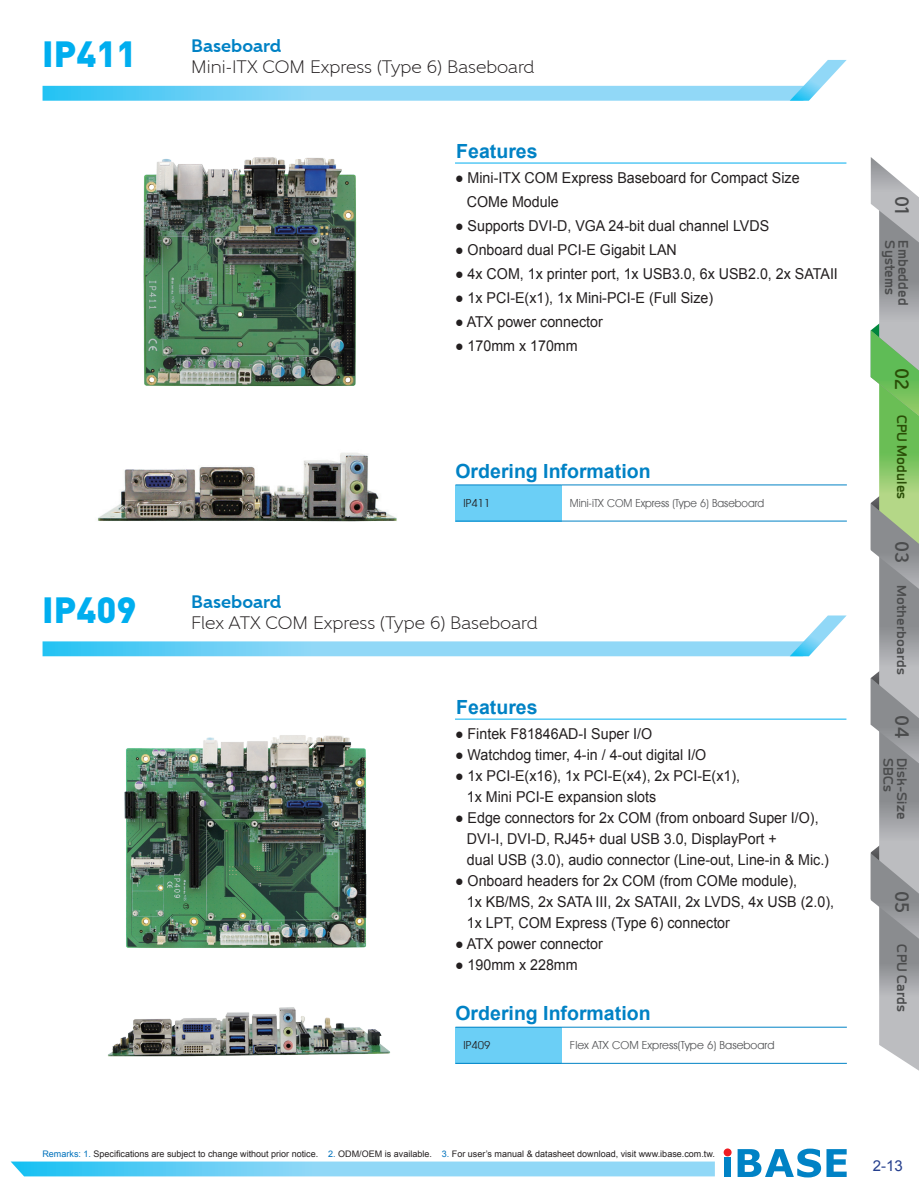
<style>
.page{position:relative;width:919px;height:1191px;background:#fff}
.page>*{position:absolute;margin:0;border:0;box-sizing:border-box;transform-origin:0 0}
.t1{font:900 36px "DIN Pro";color:#00aeef}
.t2{font:700 19.5px "Arial";color:#0082c5}
.t3{font:500 19.5px "Gentleman 700";color:#4b4c4d}
.t4{font:500 19.5px "Gentleman 700";color:#2a4e06}
.t5{font:300 18px "Gentleman 400";color:#231f20}
.t6{font:700 18px "Labrador A";letter-spacing:.01em;color:#4b4c4d}
.t7{font:700 18px "Gentleman 800";color:#0082c5}
.t8{font:700 18px "Labrador A";letter-spacing:.01em;color:#2a4e06}
.t9{font:700 16.95px "Labrador A";letter-spacing:.01em;color:#4b4c4d;scale:1.06 1}
.t10{font:15px/21px "Arial";color:#231f20;scale:.95 1}
.t11{font:15px "Arial";color:#253f8e}
.t12{font:13.5px "Avant Garde T.";color:#57585a;scale:.95 1}
.t13{font:13.5px "Avant Garde T.";color:#57585a}
.t14{font:13.5px "Avant Garde T.";color:#231f20}
.t15{font:9px "Arial";color:#231f20}
.s1{color:#0072bc}
</style>
<div class="page">
<svg style="left:11px;top:1161px;width:703px;height:15px;background:#7ed4f6"></svg>
<div style="left:722px;top:1147px;width:11px;height:10px;border:3px solid #fff;border-radius:50%"></div>
<div style="left:724px;top:1157px;width:7px;height:20px;background:#0082c5"></div>
<svg style="left:737px;top:1148px;width:110px;height:30px"></svg>
<div style="left:723px;top:1148px;width:8px;height:8px;background:#ee1d23;border-radius:50%"></div>
<svg style="left:43px;top:60px;width:803px;height:41px"></svg>
<svg style="left:43px;top:615px;width:803px;height:41px"></svg>
<div style="left:455px;top:1027px;width:106px;height:36px;background:#6bcff6"></div>
<hr style="left:455px;top:1027px;width:106px;height:1px;background:#0082c5">
<hr style="left:561px;top:1027px;width:285px;height:1px;background:#0082c5">
<hr style="left:455px;top:1063px;width:106px;height:1px;background:#0082c5">
<hr style="left:561px;top:1063px;width:285px;height:1px;background:#0082c5">
<div style="left:455px;top:485px;width:106px;height:36px;background:#6bcff6"></div>
<hr style="left:455px;top:484px;width:106px;height:1px;background:#0082c5">
<hr style="left:561px;top:484px;width:285px;height:1px;background:#0082c5">
<hr style="left:455px;top:521px;width:106px;height:1px;background:#0082c5">
<hr style="left:561px;top:521px;width:285px;height:1px;background:#0082c5">
<hr style="left:455px;top:719px;width:391px;height:1px;background:#00aeef">
<hr style="left:455px;top:163px;width:391px;height:1px;background:#00aeef">
<img style="left:98px;top:453px;width:299px;height:69px">
<img style="left:143px;top:157px;width:214px;height:230px">
<img style="left:124px;top:735px;width:243px;height:213px">
<img style="left:108px;top:1007px;width:283px;height:50px">
<svg style="left:870px;top:157px;width:48px;height:913px"></svg>
<h1 class="t1" style="left:42px;top:30px;width:96px">IP411</h1>
<h1 class="t1" style="left:42px;top:585px;width:96px">IP409</h1>
<p class="t7" style="left:191px;top:35px;width:92px">Baseboard</p>
<p class="t5" style="left:191px;top:56px;width:345px">Mini-ITX COM Express (Type 6) Baseboard</p>
<h2 class="t2" style="left:456px;top:138px;width:83px">Features</h2>
<p class="t10" style="left:467px;top:165px;width:351px;line-height:24px;text-indent:-12px">● Mini-ITX COM Express Baseboard for Compact Size<br>COMe Module</p>
<p class="t10" style="left:455px;top:215px;width:332px">● Supports DVI-D, VGA 24-bit dual channel LVDS</p>
<p class="t10" style="left:455px;top:239px;width:235px">● Onboard dual PCI-E Gigabit LAN</p>
<p class="t10" style="left:455px;top:263px;width:404px">● 4x COM, 1x printer port, 1x USB3.0, 6x USB2.0, 2x SATAII</p>
<p class="t10" style="left:455px;top:287px;width:273px">● 1x PCI-E(x1), 1x Mini-PCI-E (Full Size)</p>
<p class="t10" style="left:455px;top:311px;width:157px">● ATX power connector</p>
<p class="t10" style="left:455px;top:335px;width:131px">● 170mm x 170mm</p>
<p class="t7" style="left:191px;top:590px;width:92px">Baseboard</p>
<h2 class="t2" style="left:455px;top:458px;width:197px">Ordering Information</h2>
<p class="t14" style="left:463px;top:496px;width:29px">IP411</p>
<p class="t12" style="left:570px;top:496px;width:206px">Mini-iTX COM Express (Type 6) Baseboard</p>
<p class="t5" style="left:191px;top:612px;width:348px">Flex ATX COM Express (Type 6) Baseboard</p>
<h2 class="t2" style="left:456px;top:694px;width:83px">Features</h2>
<p class="t10" style="left:455px;top:723px;width:209px">● Fintek F81846AD-I Super I/O</p>
<p class="t10" style="left:455px;top:744px;width:266px">● Watchdog timer, 4-in / 4-out digital I/O</p>
<p class="t10" style="left:467px;top:765px;width:289px;text-indent:-12px">● 1x PCI-E(x16), 1x PCI-E(x4), 2x PCI-E(x1),<br>1x Mini PCI-E expansion slots</p>
<p class="t10" style="left:467px;top:807px;width:382px;text-indent:-12px">● Edge connectors for 2x COM (from onboard Super I/O),<br>DVI-I, DVI-D, RJ45+ dual USB 3.0, DisplayPort +<br>dual USB (3.0), audio connector (Line-out, Line-in &amp; Mic.)</p>
<p class="t10" style="left:467px;top:870px;width:388px;text-indent:-12px">● Onboard headers for 2x COM (from COMe module),<br>1x KB/MS, 2x SATA III, 2x SATAII, 2x LVDS, 4x USB (2.0),<br>1x LPT, COM Express (Type 6) connector</p>
<p class="t10" style="left:455px;top:933px;width:157px">● ATX power connector</p>
<p class="t10" style="left:455px;top:954px;width:131px">● 190mm x 228mm</p>
<h2 class="t2" style="left:455px;top:1000px;width:197px">Ordering Information</h2>
<p class="t14" style="left:463px;top:1038px;width:29px">IP409</p>
<p class="t13" style="left:570px;top:1038px;width:206px">Flex ATX COM Express(Type 6) Baseboard</p>
<h2 class="t3" style="left:913px;top:196px;width:20px;rotate:90deg">01</h2>
<p class="t6" style="left:898px;top:240px;width:56px;rotate:90deg">Systems</p>
<p class="t6" style="left:912px;top:240px;width:66px;rotate:90deg">Embedded</p>
<h2 class="t4" style="left:913px;top:368px;width:23px;rotate:90deg">02</h2>
<p class="t8" style="left:910px;top:414px;width:86px;rotate:90deg">CPU Modules</p>
<h2 class="t3" style="left:913px;top:541px;width:24px;rotate:90deg">03</h2>
<p class="t9" style="left:910px;top:585px;width:86px;rotate:90deg">Motherboards</p>
<h2 class="t3" style="left:913px;top:715px;width:24px;rotate:90deg">04</h2>
<p class="t6" style="left:897px;top:758px;width:35px;rotate:90deg">SBCs</p>
<p class="t6" style="left:910px;top:758px;width:63px;rotate:90deg">Disk-Size</p>
<h2 class="t3" style="left:913px;top:890px;width:23px;rotate:90deg">05</h2>
<p class="t6" style="left:910px;top:944px;width:69px;rotate:90deg">CPU Cards</p>
<p class="t15" style="left:42px;top:1147px;width:673px"><span class="s1">Remarks: 1.</span> Specifications are subject to change without prior notice. <span class="s1">2.</span> ODM/OEM is available. <span class="s1">3.</span> For user’s manual &amp; datasheet download, visit www.ibase.com.tw.</p>
<p class="t11" style="left:872px;top:1156px;width:32px">2-13</p>
</div>
